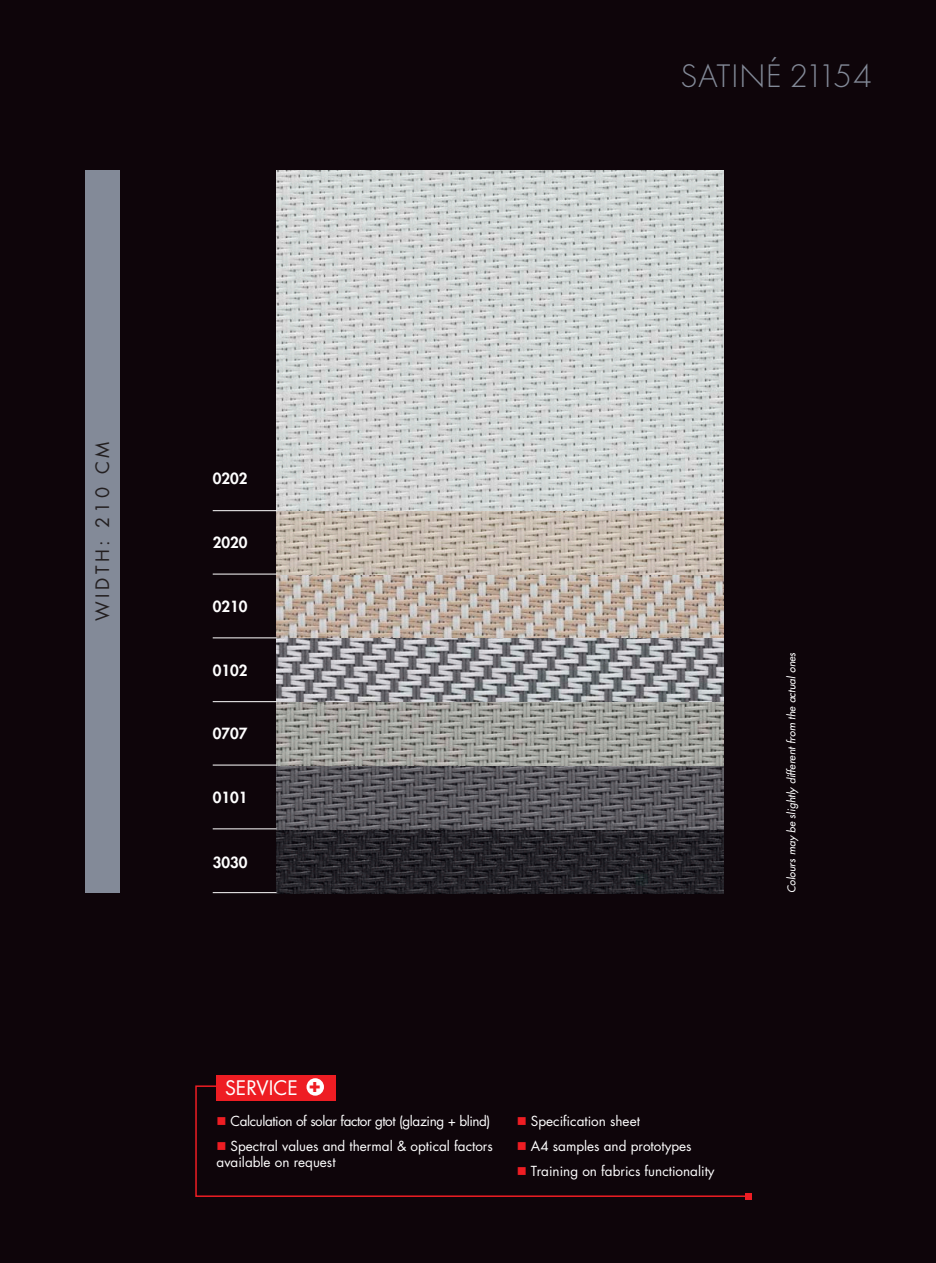
<style>
.page{position:relative;width:936px;height:1263px;background:#fff}
.page>*{position:absolute;margin:0;border:0;box-sizing:border-box;transform-origin:0 0}
.t1{font:300 30px "Futura";letter-spacing:.05em;color:#838a98}
.t2{font:19.5px "Futura";color:#fff}
.t3{font:18px "Futura";letter-spacing:.2em;color:#231f20}
.t4{font:800 15px "Futura";color:#fff}
.t5{font:13.5px/16.5px "Futura";color:#fff}
.t6{font:13.5px "Futura";letter-spacing:-.03em;color:#fff}
.t7{font:italic 10.5px "Futura";letter-spacing:.01em;color:#fff}
.s1{color:#ee1d23}
</style>
<div class="page">
<div style="left:0;top:0;width:935px;height:1263px;background:#0e050a"></div>
<div style="left:85px;top:170px;width:34px;height:723px;background:#838a98"></div>
<img style="left:276px;top:829px;width:447px;height:64px">
<img style="left:276px;top:765px;width:447px;height:64px">
<img style="left:276px;top:702px;width:447px;height:63px">
<img style="left:276px;top:638px;width:447px;height:64px">
<img style="left:276px;top:574px;width:447px;height:64px">
<img style="left:276px;top:510px;width:447px;height:64px">
<img style="left:276px;top:170px;width:447px;height:340px">
<hr style="left:213px;top:510px;width:63px;height:1px;background:#fff">
<hr style="left:213px;top:574px;width:63px;height:1px;background:#fff">
<hr style="left:213px;top:765px;width:63px;height:1px;background:#fff">
<hr style="left:213px;top:637px;width:63px;height:1px;background:#fff">
<hr style="left:213px;top:828px;width:63px;height:1px;background:#fff">
<hr style="left:213px;top:701px;width:63px;height:1px;background:#fff">
<hr style="left:213px;top:892px;width:63px;height:1px;background:#fff">
<svg style="left:195px;top:1085px;width:550px;height:112px"></svg>
<svg style="left:745px;top:1193px;width:6px;height:6px"></svg>
<div style="left:216px;top:1075px;width:119px;height:25px;background:#ee1d23"></div>
<div style="left:306px;top:1078px;width:18px;height:18px;background:#fff;border-radius:50%"></div>
<p class="t1" style="left:680px;top:57px;width:193px">SATINÉ 21154</p>
<p class="t3" style="left:90px;top:621px;width:181px;rotate:-90deg">WIDTH: 210 CM</p>
<p class="t4" style="left:213px;top:469px;width:36px">0202</p>
<p class="t4" style="left:213px;top:533px;width:36px">2020</p>
<p class="t4" style="left:213px;top:596px;width:36px">0210</p>
<p class="t4" style="left:213px;top:660px;width:36px">0102</p>
<p class="t4" style="left:213px;top:724px;width:36px">0707</p>
<p class="t4" style="left:213px;top:787px;width:36px">0101</p>
<p class="t4" style="left:213px;top:852px;width:36px">3030</p>
<p class="t7" style="left:784px;top:893px;width:242px;rotate:-90deg">Colours may be slightly different from the actual ones</p>
<p class="t2" style="left:225px;top:1075px;width:98px">SERVICE <sup>+</sup></p>
<p class="t6" style="left:216px;top:1112px;width:275px"><span class="s1">■</span> Calculation of solar factor gtot (glazing + blind)</p>
<p class="t5" style="left:216px;top:1137px;width:278px"><span class="s1">■</span> Spectral values and thermal &amp; optical factors available on request</p>
<p class="t5" style="left:517px;top:1112px;width:124px"><span class="s1">■</span> Specification sheet</p>
<p class="t5" style="left:517px;top:1137px;width:176px"><span class="s1">■</span> A4 samples and prototypes</p>
<p class="t5" style="left:517px;top:1162px;width:199px"><span class="s1">■</span> Training on fabrics functionality</p>
</div>
